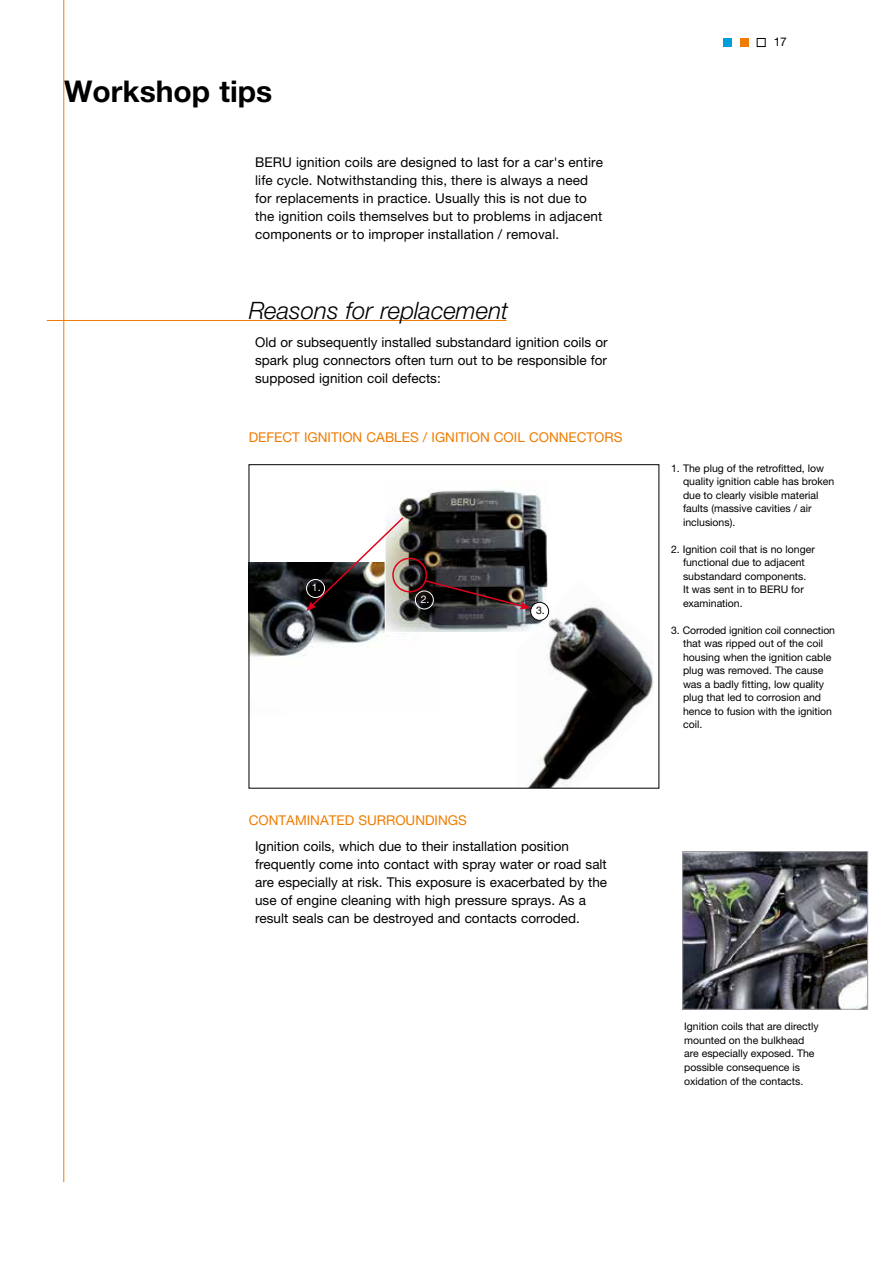
<style>
.page{position:relative;width:893px;height:1263px;background:#fff}
.page>*{position:absolute;margin:0;border:0;box-sizing:border-box;transform-origin:0 0}
.t1{font:700 30px "Helvetica Neue LTW1 G";color:#000}
.t2{font:italic 300 24px "Helvetica Neue LTW1 G";color:#000}
.t3{font:13.5px/18px "Helvetica Neue LTW1 G";color:#000}
.t4{font:13.5px "Helvetica Neue LTW1 G";color:#ef7c00}
.t5{font:12px "Helvetica Neue LTW1 G";color:#000}
.t6{font:10.5px/13.5px "Helvetica Neue LTW1 G";color:#000}
.t7{font:10.5px "Helvetica Neue LTW1 G";color:#fff}
</style>
<div class="page">
<img style="left:529px;top:601px;width:125px;height:185px">
<img style="left:251px;top:562px;width:155px;height:95px">
<div style="left:249px;top:464px;width:410px;height:324px;border:1px solid #000"></div>
<div style="left:723px;top:38px;width:8px;height:9px;background:#009edb"></div>
<div style="left:740px;top:38px;width:9px;height:9px;background:#ef7c00"></div>
<div style="left:757px;top:38px;width:8px;height:9px;border:1px solid #000"></div>
<hr style="left:47px;top:320px;width:459px;height:1px;background:#ef7c00">
<img style="left:684px;top:853px;width:182px;height:154px">
<div style="left:682px;top:851px;width:186px;height:158px;border:1px solid #9d9ea0"></div>
<img style="left:387px;top:489px;width:159px;height:142px">
<div style="left:385px;top:468px;width:163px;height:165px;border:1px solid #fff"></div>
<div style="left:392px;top:558px;width:35px;height:34px;border:1px solid #e3001c;border-radius:50%"></div>
<img style="left:306px;top:516px;width:99px;height:95px">
<svg style="left:423px;top:579px;width:108px;height:30px;background:#362829"></svg>
<hr style="left:63px;top:0;width:1px;height:1182px;background:#ef7c00">
<div style="left:306px;top:579px;width:19px;height:19px;border:1px solid #fff;border-radius:50%"></div>
<div style="left:415px;top:591px;width:19px;height:18px;border:1px solid #fff;border-radius:50%"></div>
<div style="left:531px;top:602px;width:18px;height:18px;background:#fff;border-radius:50%"></div>
<div style="left:530px;top:602px;width:19px;height:19px;border:1px solid #000;border-radius:50%"></div>
<h1 class="t1" style="left:64px;top:73px;width:210px">Workshop tips</h1>
<p class="t3" style="left:255px;top:153px;width:349px">BERU ignition coils are designed to last for a car's entire life cycle. Notwithstanding this, there is always a need for replacements in practice. Usually this is not due to the ignition coils themselves but to problems in adjacent components or to improper installation / removal.</p>
<h2 class="t2" style="left:249px;top:296px;width:261px">Reasons for replacement</h2>
<p class="t3" style="left:255px;top:333px;width:354px;text-align:justify">Old or subsequently installed substandard ignition coils or spark plug connectors often turn out to be responsible for supposed ignition coil defects:</p>
<p class="t4" style="left:249px;top:429px;width:19px">Defect</p>
<p class="t4" style="left:304px;top:429px;width:9px">ignition</p>
<p class="t4" style="left:366px;top:429px;width:10px">cables</p>
<p class="t4" style="left:423px;top:429px;width:17px">/ ignition</p>
<p class="t4" style="left:494px;top:429px;width:9px">coil</p>
<p class="t4" style="left:529px;top:429px;width:11px">connectors</p>
<p class="t7" style="left:312px;top:581px;width:10px">1.</p>
<p class="t7" style="left:421px;top:592px;width:10px">2.</p>
<p class="t6" style="left:536px;top:603px;width:10px">3.</p>
<p class="t4" style="left:249px;top:812px;width:20px">Contaminated</p>
<p class="t4" style="left:358px;top:812px;width:10px">surroundings</p>
<p class="t3" style="left:255px;top:837px;width:353px">Ignition coils, which due to their installation position frequently come into contact with spray water or road salt are especially at risk. This exposure is exacerbated by the use of engine cleaning with high pressure sprays. As a result seals can be destroyed and contacts corroded.</p>
<p class="t5" style="left:774px;top:34px;width:14px">17</p>
<p class="t6" style="left:683px;top:461px;width:153px;text-indent:-12px">1. The plug of the retrofitted, low quality ignition cable has broken due to clearly visible material faults (massive cavities / air inclusions).</p>
<p class="t6" style="left:683px;top:542px;width:133px;text-indent:-12px">2. Ignition coil that is no longer functional due to adjacent substandard components.<br>It was sent in to BERU for examination.</p>
<p class="t6" style="left:683px;top:623px;width:154px;text-indent:-12px">3. Corroded ignition coil connection that was ripped out of the coil housing when the ignition cable plug was removed. The cause was a badly fitting, low quality plug that led to corrosion and hence to fusion with the ignition coil.</p>
<p class="t6" style="left:684px;top:1020px;width:136px">Ignition coils that are directly mounted on the bulkhead are especially exposed. The possible consequence is oxidation of the contacts.</p>
</div>
